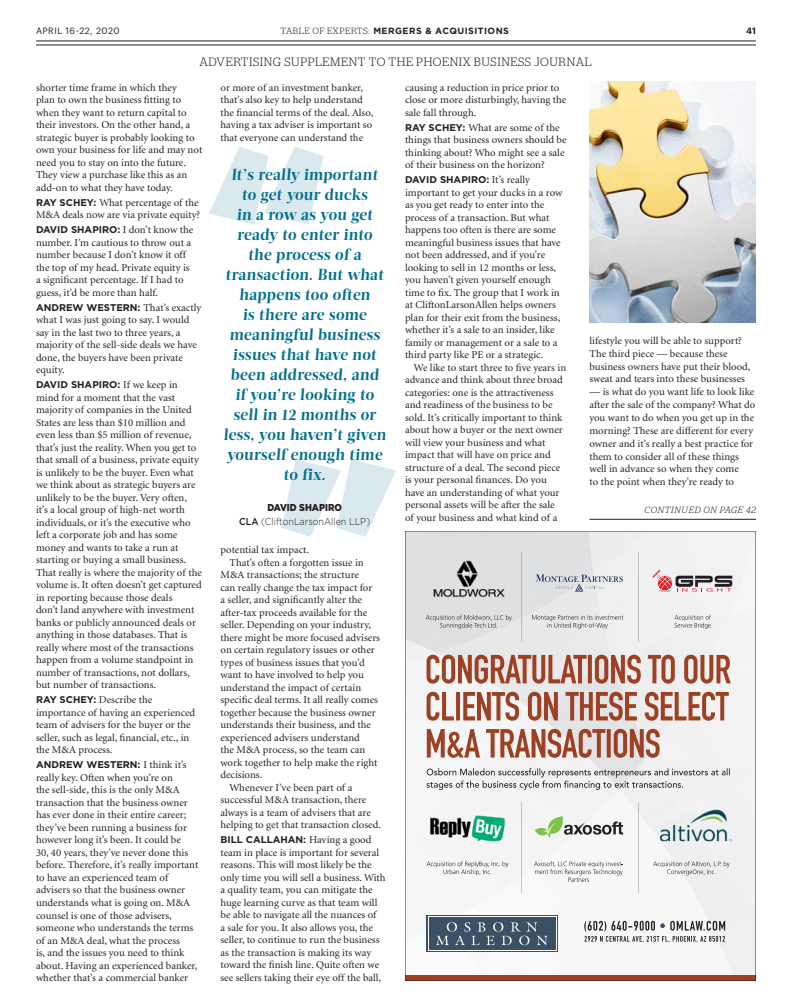
<style>
.page{position:relative;width:792px;height:1008px;background:#fff}
.page>*{position:absolute;margin:0;border:0;box-sizing:border-box;transform-origin:0 0}
.t1{font:700 16px/20px "Acta Headline";letter-spacing:-.025em;color:#006f8d;text-align:center;scale:.96 1}
.t2{font:300 12px "Stag";letter-spacing:.05em;color:#231f20}
.t3{font:10.5px/12.5px "Minion";color:#231f20}
.t4{font:300 10px/14px "Gotham";color:#231f20;text-align:center;scale:.9 1}
.t5{font:700 9.8px "Gotham";color:#231f20}
.t6{font:700 9px "Gotham";letter-spacing:.05em;color:#231f20}
.t7{font:italic 300 9px "Stag";letter-spacing:.08em;color:#231f20}
.t8{font:9px "Graphik";letter-spacing:.055em;color:#231f20}
.t9{font:600 9px "Graphik";color:#231f20}
.s1{font-family:"Stag";font-weight:300}
.s2{font-family:"Gotham";font-weight:700;font-size:9.8px}
.s3{font-family:"Minion";font-weight:400;font-size:10.5px}
.s4{font-weight:900}
.s5{font-weight:500}
</style>
<div class="page">
<svg style="left:405px;top:531px;width:351px;height:450px"></svg>
<svg style="left:209px;top:147px;width:115px;height:78px"></svg>
<svg style="left:281px;top:459px;width:115px;height:78px"></svg>
<hr style="left:36px;top:41px;width:720px;height:1px;background:#231f20">
<hr style="left:36px;top:45px;width:720px;height:1px;background:#231f20">
<hr style="left:590px;top:519px;width:166px;height:1px;background:#231f20">
<img style="left:590px;top:82px;width:166px;height:241px">
<p class="t8" style="left:36px;top:24px;width:85px">APRIL 16-22, 2020</p>
<p class="t6" style="left:280px;top:26px;width:230px"><span class="s1">TABLE OF EXPERTS:</span> MERGERS &amp; ACQUISITIONS</p>
<p class="t9" style="left:746px;top:24px;width:11px">41</p>
<p class="t2" style="left:199px;top:55px;width:394px">ADVERTISING SUPPLEMENT TO THE PHOENIX BUSINESS JOURNAL</p>
<p class="t3" style="left:36px;top:82px;width:168px">shorter time frame in which they<br>plan to own the business fitting to when they want to return capital to their investors. On the other hand, a strategic buyer is probably looking to own your business for life and may not need you to stay on into the future.<br>They view a purchase like this as an add-on to what they have today.</p>
<p class="t3" style="left:36px;top:197px;width:166px"><span class="s2">RAY SCHEY:</span> What percentage of the<br>M&amp;A deals now are via private equity?</p>
<p class="t5" style="left:36px;top:224px;width:159px">DAVID SHAPIRO: <span class="s3">I don’t know the</span></p>
<p class="t3" style="left:36px;top:237px;width:157px">number. I’m cautious to throw out a number because I don’t know it off the top of my head. Private equity is a significant percentage. If I had to guess, it’d be more than half.</p>
<p class="t5" style="left:36px;top:302px;width:167px">ANDREW WESTERN: <span class="s3">That’s exactly</span></p>
<p class="t3" style="left:36px;top:314px;width:162px">what I was just going to say. I would say in the last two to three years, a majority of the sell-side deals we have done, the buyers have been private equity.</p>
<p class="t5" style="left:36px;top:379px;width:143px">DAVID SHAPIRO: <span class="s3">If we keep in</span></p>
<p class="t3" style="left:36px;top:392px;width:167px">mind for a moment that the vast majority of companies in the United States are less than $10 million and even less than $5 million of revenue, that’s just the reality. When you get to that small of a business, private equity is unlikely to be the buyer. Even what we think about as strategic buyers are unlikely to be the buyer. Very often,<br>it’s a local group of high-net worth individuals, or it’s the executive who left a corporate job and has some money and wants to take a run at starting or buying a small business.<br>That really is where the majority of the volume is. It often doesn’t get captured in reporting because those deals<br>don’t land anywhere with investment banks or publicly announced deals or anything in those databases. That is really where most of the transactions happen from a volume standpoint in number of transactions, not dollars, but number of transactions.</p>
<p class="t3" style="left:36px;top:694px;width:161px"><span class="s2">RAY SCHEY:</span> Describe the importance of having an experienced team of advisers for the buyer or the seller, such as legal, financial, etc., in the M&amp;A process.</p>
<p class="t5" style="left:36px;top:759px;width:152px">ANDREW WESTERN: <span class="s3">I think it’s</span></p>
<p class="t3" style="left:36px;top:772px;width:164px">really key. Often when you’re on<br>the sell-side, this is the only M&amp;A transaction that the business owner has ever done in their entire career; they’ve been running a business for however long it’s been. It could be<br>30, 40 years, they’ve never done this before. Therefore, it’s really important to have an experienced team of advisers so that the business owner understands what is going on. M&amp;A counsel is one of those advisers, someone who understands the terms of an M&amp;A deal, what the process<br>is, and the issues you need to think about. Having an experienced banker, whether that’s a commercial banker</p>
<p class="t3" style="left:221px;top:82px;width:154px">or more of an investment banker, that’s also key to help understand the financial terms of the deal. Also, having a tax adviser is important so that everyone can understand the</p>
<p class="t1" style="left:223px;top:164px;width:173px">It’s really important to get your ducks<br>in a row as you get ready to enter into the process of a transaction. But what happens too often<br>is there are some meaningful business issues that have not been addressed, and<br>if you’re looking to sell in 12 months or less, you haven’t given yourself enough time to fix.</p>
<p class="t4" style="left:239px;top:500px;width:147px"><span class="s4">DAVID SHAPIRO<br></span><span class="s5">CLA</span> (CliftonLarsonAllen LLP)</p>
<p class="t3" style="left:221px;top:544px;width:90px">potential tax impact.</p>
<p class="t3" style="left:229px;top:557px;width:136px">That’s often a forgotten issue in</p>
<p class="t3" style="left:220px;top:569px;width:140px">M&amp;A transactions; the structure</p>
<p class="t3" style="left:220px;top:582px;width:153px">can really change the tax impact for</p>
<p class="t3" style="left:220px;top:594px;width:143px">a seller, and significantly alter the</p>
<p class="t3" style="left:220px;top:607px;width:148px">after-tax proceeds available for the</p>
<p class="t3" style="left:220px;top:619px;width:152px">seller. Depending on your industry,</p>
<p class="t3" style="left:220px;top:632px;width:161px">there might be more focused advisers</p>
<p class="t3" style="left:220px;top:644px;width:156px">on certain regulatory issues or other</p>
<p class="t3" style="left:220px;top:657px;width:146px">types of business issues that you’d</p>
<p class="t3" style="left:220px;top:669px;width:145px">want to have involved to help you</p>
<p class="t3" style="left:220px;top:682px;width:142px">understand the impact of certain</p>
<p class="t3" style="left:220px;top:694px;width:159px">specific deal terms. It all really comes</p>
<p class="t3" style="left:220px;top:707px;width:157px">together because the business owner</p>
<p class="t3" style="left:220px;top:719px;width:152px">understands their business, and the</p>
<p class="t3" style="left:220px;top:732px;width:141px">experienced advisers understand</p>
<p class="t3" style="left:220px;top:744px;width:147px">the M&amp;A process, so the team can</p>
<p class="t3" style="left:220px;top:756px;width:159px">work together to help make the right</p>
<p class="t3" style="left:220px;top:769px;width:43px">decisions.</p>
<p class="t3" style="left:229px;top:782px;width:125px">Whenever I’ve been part of a</p>
<p class="t3" style="left:220px;top:794px;width:147px">successful M&amp;A transaction, there</p>
<p class="t3" style="left:220px;top:807px;width:152px">always is a team of advisers that are</p>
<p class="t3" style="left:220px;top:819px;width:162px">helping to get that transaction closed.</p>
<p class="t5" style="left:220px;top:834px;width:153px">BILL CALLAHAN: <span class="s3">Having a good</span></p>
<p class="t3" style="left:221px;top:847px;width:167px">team in place is important for several reasons. This will most likely be the only time you will sell a business. With a quality team, you can mitigate the huge learning curve as that team will be able to navigate all the nuances of<br>a sale for you. It also allows you, the seller, to continue to run the business as the transaction is making its way toward the finish line. Quite often we see sellers taking their eye off the ball,</p>
<p class="t3" style="left:405px;top:82px;width:163px">causing a reduction in price prior to close or more disturbingly, having the sale fall through.</p>
<p class="t3" style="left:405px;top:122px;width:163px"><span class="s2">RAY SCHEY:</span> What are some of the things that business owners should be thinking about? Who might see a sale of their business on the horizon?</p>
<p class="t5" style="left:405px;top:174px;width:126px">DAVID SHAPIRO: <span class="s3">It’s really</span></p>
<p class="t3" style="left:405px;top:187px;width:159px">important to get your ducks in a row as you get ready to enter into the process of a transaction. But what happens too often is there are some meaningful business issues that have not been addressed, and if you’re looking to sell in 12 months or less, you haven’t given yourself enough time to fix. The group that I work in at CliftonLarsonAllen helps owners plan for their exit from the business, whether it’s a sale to an insider, like family or management or a sale to a third party like PE or a strategic.</p>
<p class="t3" style="left:405px;top:362px;width:163px;text-indent:9px">We like to start three to five years in advance and think about three broad categories: one is the attractiveness and readiness of the business to be sold. It’s critically important to think about how a buyer or the next owner will view your business and what impact that will have on price and structure of a deal. The second piece is your personal finances. Do you have an understanding of what your personal assets will be after the sale<br>of your business and what kind of a</p>
<p class="t3" style="left:590px;top:334px;width:162px;line-height:12.9px">lifestyle you will be able to support?<br>The third piece — because these business owners have put their blood, sweat and tears into these businesses</p>
<p class="t3" style="left:590px;top:386px;width:167px;line-height:12.9px">— is what do you want life to look like after the sale of the company? What do you want to do when you get up in the morning? These are different for every owner and it’s really a best practice for them to consider all of these things well in advance so when they come<br>to the point when they’re ready to</p>
<p class="t7" style="left:645px;top:505px;width:113px">CONTINUED ON PAGE 42</p>
</div>
